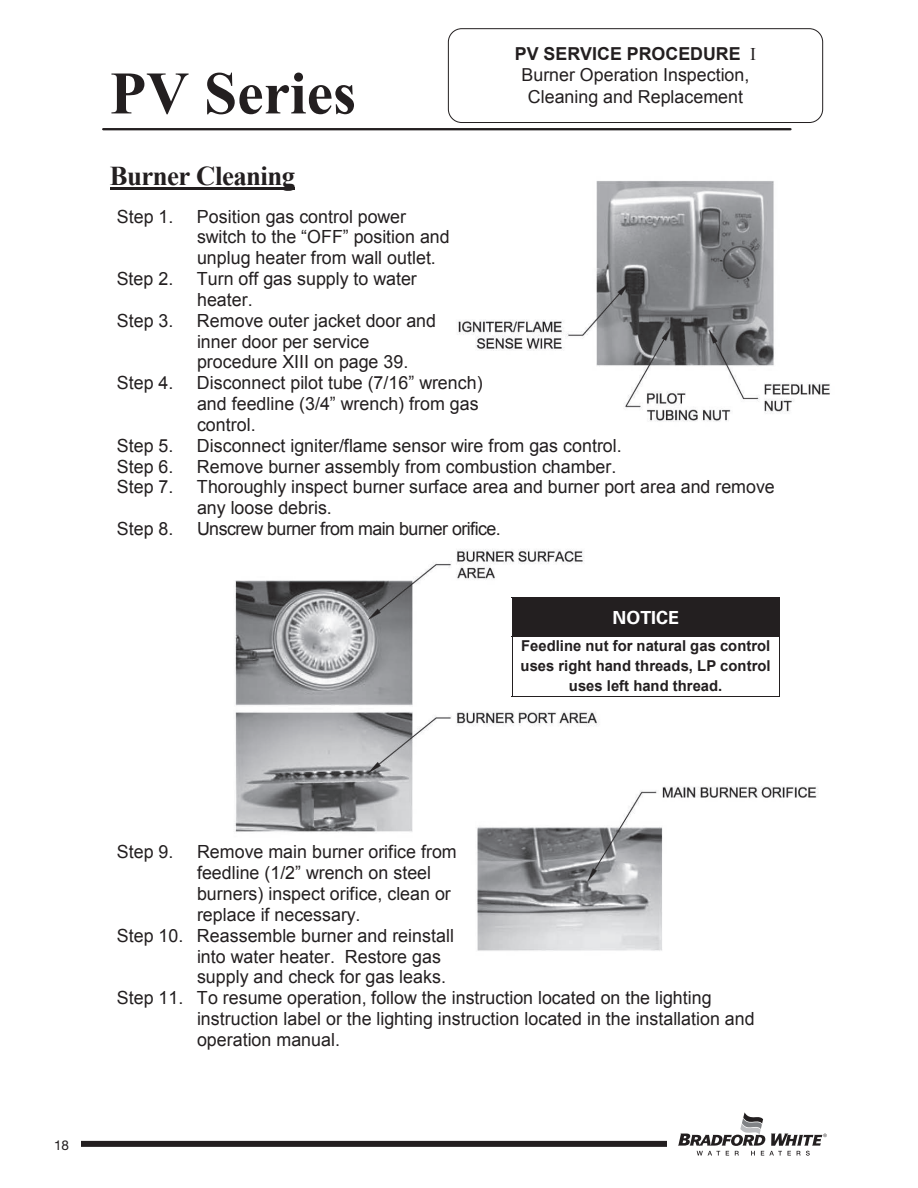
<style>
.page{position:relative;width:918px;height:1188px;background:#fff}
.page>*{position:absolute;margin:0;border:0;box-sizing:border-box;transform-origin:0 0}
.t1{font:700 60.3px "Times New Roman";color:#231f20}
.t2{font:700 27.15px "Times New Roman";letter-spacing:-.02em;color:#231f20}
.t3{font:18.15px/20.9px "Arial";letter-spacing:.005em;color:#231f20}
.t4{font:18.15px "Arial";letter-spacing:-.025em;color:#231f20}
.t5{font:700 18.15px "Univers";color:#fff}
.t6{font:17.85px/21.5px "Arial";color:#231f20;text-align:center}
.t7{font:700 15px/20px "Arial";letter-spacing:.005em;color:#231f20;text-align:center}
.t8{font:13.5px "Helvetica Neue";color:#231f20}
.s1{font-weight:700}
.s2{font-family:"Times New Roman"}
</style>
<div class="page">
<hr style="left:103px;top:128px;width:687px;height:2px;background:#231f20">
<div style="left:448px;top:29px;width:375px;height:94px;border:1px solid #231f20;border-radius:13px"></div>
<img style="left:218px;top:181px;width:612px;height:770px">
<hr style="left:110px;top:188px;width:185px;height:2px;background:#231f20">
<div style="left:512px;top:598px;width:267px;height:38px;background:#231f20"></div>
<hr style="left:779px;top:598px;width:1px;height:38px;background:#231f20">
<hr style="left:512px;top:636px;width:268px;height:1px;background:#231f20">
<hr style="left:512px;top:637px;width:1px;height:60px;background:#231f20">
<hr style="left:512px;top:696px;width:267px;height:1px;background:#231f20">
<hr style="left:779px;top:637px;width:1px;height:60px;background:#231f20">
<div style="left:54px;top:1141px;width:783px;height:6px;background:#231f20"></div>
<div style="left:667px;top:1112px;width:170px;height:51px;background:#fff"></div>
<svg style="left:678px;top:1112px;width:149px;height:44px"></svg>
<div style="left:54px;top:1135px;width:27px;height:19px;background:#fff"></div>
<h1 class="t1" style="left:110px;top:52px;width:248px">PV Series</h1>
<p class="t6" style="left:515px;top:43px;width:243px"><span class="s1">PV SERVICE PROCEDURE</span> <span class="s2">I<br></span>Burner Operation Inspection,</p>
<p class="t6" style="left:528px;top:86px;width:216px">Cleaning and Replacement</p>
<h2 class="t2" style="left:110px;top:157px;width:187px">Burner Cleaning</h2>
<p class="t3" style="left:117px;top:206px;width:58px">Step 1.</p>
<p class="t3" style="left:197px;top:206px;width:254px">Position gas control power switch to the “OFF” position and unplug heater from wall outlet.</p>
<p class="t3" style="left:117px;top:269px;width:58px">Step 2.</p>
<p class="t3" style="left:197px;top:269px;width:222px">Turn off gas supply to water heater.</p>
<p class="t3" style="left:117px;top:310px;width:58px">Step 3.</p>
<p class="t3" style="left:197px;top:310px;width:241px">Remove outer jacket door and inner door per service procedure XIII on page 39.</p>
<p class="t3" style="left:117px;top:373px;width:58px">Step 4.</p>
<p class="t3" style="left:197px;top:373px;width:287px">Disconnect pilot tube (7/16” wrench) and feedline (3/4” wrench) from gas control.</p>
<p class="t3" style="left:117px;top:435px;width:58px">Step 5.</p>
<p class="t3" style="left:197px;top:435px;width:426px">Disconnect igniter/flame sensor wire from gas control.</p>
<p class="t3" style="left:117px;top:456px;width:58px">Step 6.</p>
<p class="t3" style="left:197px;top:456px;width:421px">Remove burner assembly from combustion chamber.</p>
<p class="t3" style="left:117px;top:477px;width:58px">Step 7.</p>
<p class="t3" style="left:197px;top:477px;width:579px">Thoroughly inspect burner surface area and burner port area and remove any loose debris.</p>
<p class="t3" style="left:117px;top:518px;width:58px">Step 8.</p>
<p class="t4" style="left:197px;top:517px;width:305px">Unscrew burner from main burner orifice.</p>
<p class="t5" style="left:613px;top:606px;width:68px">NOTICE</p>
<p class="t7" style="left:521px;top:636px;width:251px">Feedline nut for natural gas control uses right hand threads, LP control uses left hand thread.</p>
<p class="t8" style="left:54px;top:1137px;width:17px">18</p>
<p class="t3" style="left:117px;top:842px;width:58px">Step 9.</p>
<p class="t3" style="left:197px;top:842px;width:261px">Remove main burner orifice from</p>
<p class="t3" style="left:197px;top:863px;width:236px">feedline (1/2” wrench on steel</p>
<p class="t3" style="left:197px;top:883px;width:255px">burners) inspect orifice, clean or</p>
<p class="t3" style="left:197px;top:904px;width:165px">replace if necessary.</p>
<p class="t3" style="left:117px;top:925px;width:339px">Step 10. Reassemble burner and reinstall</p>
<p class="t3" style="left:197px;top:946px;width:245px">into water heater. Restore gas</p>
<p class="t3" style="left:197px;top:967px;width:251px">supply and check for gas leaks.</p>
<p class="t3" style="left:117px;top:988px;width:596px">Step 11. To resume operation, follow the instruction located on the lighting</p>
<p class="t3" style="left:197px;top:1008px;width:559px">instruction label or the lighting instruction located in the installation and</p>
<p class="t3" style="left:197px;top:1029px;width:145px">operation manual.</p>
</div>
